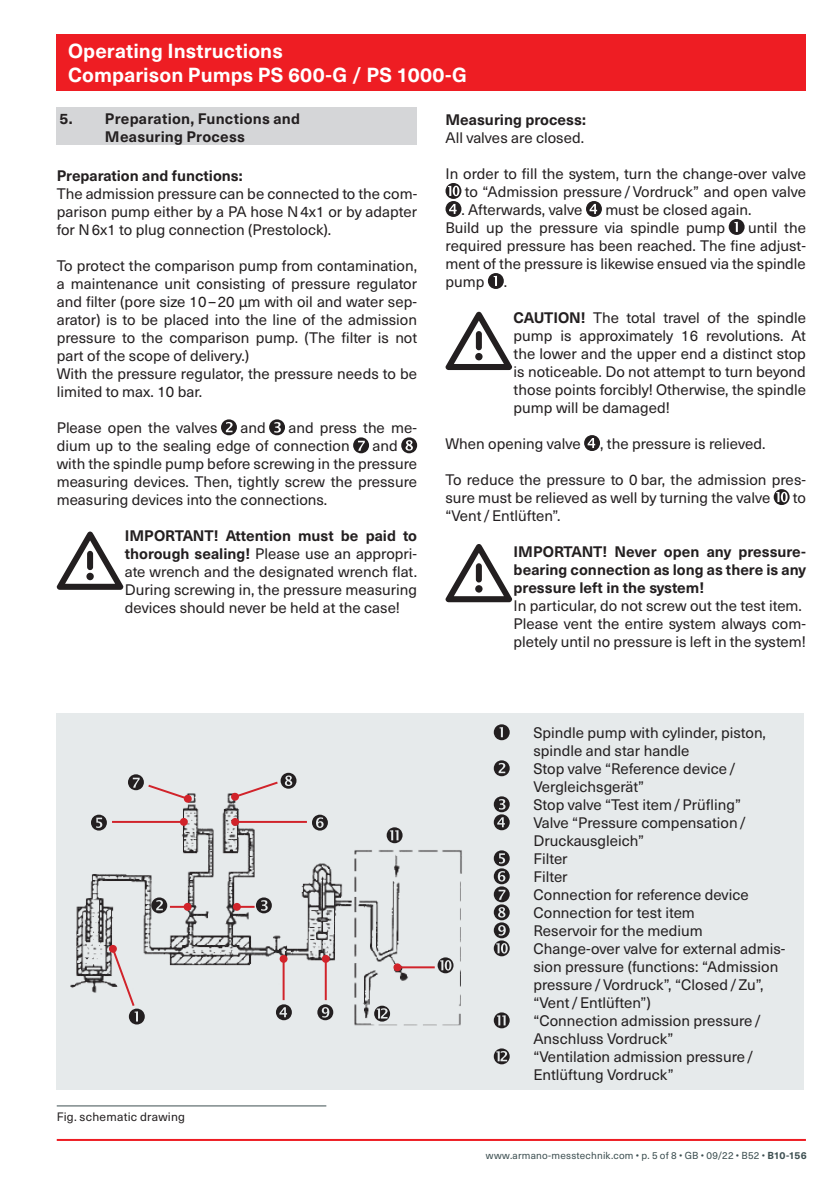
<style>
.page{position:relative;width:840px;height:1191px;background:#fff}
.page>*{position:absolute;margin:0;border:0;box-sizing:border-box;transform-origin:0 0}
.t1{font:700 20px/24px "Neue Haas Unica W1 G";letter-spacing:.005em;color:#fff}
.t2{font:15px/18px "Neue Haas Unica W1 G";color:#231f20}
.t3{font:700 15px/18px "Neue Haas Unica W1 G";color:#231f20}
.t4{font:12px "Neue Haas Unica W1 G";letter-spacing:.02em;color:#231f20}
.t5{font:10px "Neue Haas Unica W1 G";letter-spacing:.02em;color:#3d4f51}
.s1{font-weight:700}
</style>
<div class="page">
<hr style="left:57px;top:1139px;width:748px;height:2px;background:#ee1d23">
<div style="left:57px;top:34px;width:748px;height:57px;background:#ee1d23"></div>
<div style="left:57px;top:108px;width:360px;height:37px;background:#d5d6d8"></div>
<svg style="left:221px;top:419px;width:16px;height:16px"></svg>
<svg style="left:269px;top:419px;width:16px;height:16px"></svg>
<svg style="left:353px;top:437px;width:16px;height:16px"></svg>
<svg style="left:401px;top:437px;width:16px;height:16px"></svg>
<svg style="left:57px;top:531px;width:66px;height:59px"></svg>
<svg style="left:86px;top:572px;width:8px;height:8px"></svg>
<svg style="left:445px;top:183px;width:16px;height:34px"></svg>
<svg style="left:586px;top:201px;width:15px;height:16px"></svg>
<svg style="left:728px;top:219px;width:16px;height:16px"></svg>
<svg style="left:487px;top:273px;width:16px;height:16px"></svg>
<svg style="left:445px;top:312px;width:67px;height:58px"></svg>
<div style="left:475px;top:353px;width:7px;height:7px;background:#231f20;border-radius:50%"></div>
<svg style="left:584px;top:435px;width:15px;height:16px"></svg>
<svg style="left:773px;top:489px;width:16px;height:16px"></svg>
<svg style="left:445px;top:544px;width:67px;height:58px"></svg>
<div style="left:475px;top:585px;width:7px;height:7px;background:#231f20;border-radius:50%"></div>
<div style="left:57px;top:713px;width:746px;height:376px;background:#e6eaeb"></div>
<img style="left:70px;top:778px;width:392px;height:248px">
<hr style="left:57px;top:1105px;width:269px;height:1px;background:#3d4f51">
<svg style="left:493px;top:724px;width:16px;height:16px"></svg>
<svg style="left:493px;top:760px;width:16px;height:16px"></svg>
<svg style="left:493px;top:796px;width:16px;height:34px"></svg>
<svg style="left:493px;top:850px;width:16px;height:106px"></svg>
<svg style="left:493px;top:1012px;width:16px;height:16px"></svg>
<svg style="left:493px;top:1048px;width:16px;height:16px"></svg>
<svg style="left:91px;top:814px;width:16px;height:16px"></svg>
<svg style="left:312px;top:814px;width:16px;height:16px"></svg>
<svg style="left:317px;top:1004px;width:16px;height:16px"></svg>
<svg style="left:437px;top:957px;width:16px;height:16px"></svg>
<svg style="left:108px;top:944px;width:37px;height:80px"></svg>
<hr style="left:282px;top:959px;width:2px;height:41px;background:#d1232a">
<div style="left:279px;top:955px;width:8px;height:7px;background:#d1232a;border-radius:50%"></div>
<svg style="left:230px;top:773px;width:66px;height:28px"></svg>
<div style="left:233px;top:903px;width:8px;height:7px;background:#d1232a;border-radius:50%"></div>
<svg style="left:128px;top:774px;width:64px;height:29px"></svg>
<hr style="left:112px;top:821px;width:72px;height:2px;background:#d1232a">
<div style="left:180px;top:818px;width:8px;height:8px;background:#d1232a;border-radius:50%"></div>
<hr style="left:235px;top:821px;width:72px;height:2px;background:#d1232a">
<div style="left:231px;top:818px;width:8px;height:8px;background:#d1232a;border-radius:50%"></div>
<div style="left:183px;top:903px;width:8px;height:7px;background:#d1232a;border-radius:50%"></div>
<hr style="left:324px;top:959px;width:2px;height:41px;background:#d1232a">
<div style="left:321px;top:955px;width:8px;height:7px;background:#d1232a;border-radius:50%"></div>
<svg style="left:151px;top:897px;width:36px;height:16px"></svg>
<svg style="left:237px;top:897px;width:35px;height:16px"></svg>
<svg style="left:276px;top:1004px;width:16px;height:16px"></svg>
<hr style="left:397px;top:966px;width:37px;height:2px;background:#d1232a">
<div style="left:393px;top:963px;width:8px;height:8px;background:#d1232a;border-radius:50%"></div>
<svg style="left:374px;top:1005px;width:16px;height:16px"></svg>
<svg style="left:386px;top:827px;width:16px;height:16px"></svg>
<h1 class="t1" style="left:68px;top:38px;width:400px">Operating Instructions<br>Comparison Pumps PS 600-G / PS 1000-G</h1>
<p class="t3" style="left:105px;top:109px;width:196px;text-indent:-45px">5. Preparation, Functions and<br>Measuring Process</p>
<p class="t3" style="left:57px;top:166px;width:187px">Preparation and functions:</p>
<p class="t2" style="left:57px;top:184px;width:362px;text-align:justify">The admission pressure can be connected to the com&shy;parison pump either by a PA hose N4x1 or by adapter for N6x1 to plug connection (Prestolock).</p>
<p class="t2" style="left:57px;top:256px;width:362px">To protect the comparison pump from contamination, a maintenance unit consisting of pressure regulator and filter (pore size 10–20 μm with oil and water sep&shy;arator) is to be placed into the line of the admission pressure to the comparison pump. (The filter is not part of the scope of delivery.)<br>With the pressure regulator, the pressure needs to be limited to max. 10 bar.</p>
<p class="t2" style="left:57px;top:418px;width:162px">Please open the valves</p>
<p class="t2" style="left:240px;top:418px;width:27px">and</p>
<p class="t3" style="left:445px;top:110px;width:142px">Measuring process:</p>
<p class="t2" style="left:445px;top:128px;width:140px">All valves are closed.</p>
<p class="t2" style="left:461px;top:164px;width:346px;text-align:justify;text-indent:-16px">In order to fill the system, turn the change-over valve to “Admission pressure/Vordruck” and open valve . Afterwards, valve</p>
<p class="t2" style="left:445px;top:200px;width:307px;text-indent:160px">must be closed again.<br>Build up the pressure via spindle pump</p>
<p class="t2" style="left:445px;top:218px;width:362px;text-align:justify;text-indent:302px">until the required pressure has been reached. The fine adjust&shy;ment of the pressure is likewise ensued via the spindle pump</p>
<p class="t2" style="left:503px;top:272px;width:5px">.</p>
<p class="t2" style="left:513px;top:308px;width:294px;text-align:justify"><span class="s1">CAUTION!</span> The total travel of the spindle pump is approximately 16 revolutions. At the lower and the upper end a distinct stop is noticeable. Do not attempt to turn beyond those points forcibly! Otherwise, the spindle pump will be damaged!</p>
<p class="t2" style="left:445px;top:434px;width:136px">When opening valve</p>
<p class="t2" style="left:599px;top:434px;width:167px">, the pressure is relieved.</p>
<p class="t2" style="left:445px;top:470px;width:361px">To reduce the pressure to 0 bar, the admission pres&shy;sure must be relieved as well by turning the valve</p>
<p class="t2" style="left:57px;top:418px;width:361px;text-indent:231px">and press the me&shy;dium up to the sealing edge of connection</p>
<p class="t2" style="left:57px;top:436px;width:361px;text-indent:315px">and with the spindle pump before screwing in the pressure measuring devices. Then, tightly screw the pressure measuring devices into the connections.</p>
<p class="t2" style="left:125px;top:526px;width:293px;text-align:justify"><span class="s1">IMPORTANT! Attention must be paid to thorough sealing!</span> Please use an appropri&shy;ate wrench and the designated wrench flat.<br>During screwing in, the pressure measuring devices should never be held at the case!</p>
<p class="t2" style="left:792px;top:488px;width:15px">to</p>
<p class="t2" style="left:445px;top:506px;width:116px">“Vent /Entlüften”.</p>
<p class="t3" style="left:513px;top:542px;width:293px;text-align:justify">IMPORTANT! Never open any pressure&shy;bearing connection as long as there is any pressure left in the system!</p>
<p class="t2" style="left:513px;top:596px;width:294px">In particular, do not screw out the test item.<br>Please vent the entire system always com&shy;pletely until no pressure is left in the system!</p>
<p class="t4" style="left:57px;top:1107px;width:130px">Fig. schematic drawing</p>
<p class="t2" style="left:533px;top:723px;width:253px">Spindle pump with cylinder, piston, spindle and star handle<br>Stop valve “Reference device/<br>Vergleichsgerät”<br>Stop valve “Test item/Prüfling”<br>Valve “Pressure compensation/<br>Druckausgleich”<br>Filter<br>Filter<br>Connection for reference device<br>Connection for test item<br>Reservoir for the medium<br>Change-over valve for external admis&shy;sion pressure (functions: “Admission pressure/Vordruck”, “Closed/Zu”, “Vent /Entlüften”)<br>“Connection admission pressure/<br>Anschluss Vordruck”<br>“Ventilation admission pressure/<br>Entlüftung Vordruck”</p>
<p class="t5" style="left:485px;top:1148px;width:322px">www.armano-messtechnik.com • p. 5 of 8 • GB • 09/22 • B52 • <span class="s1">B10-156</span></p>
</div>
